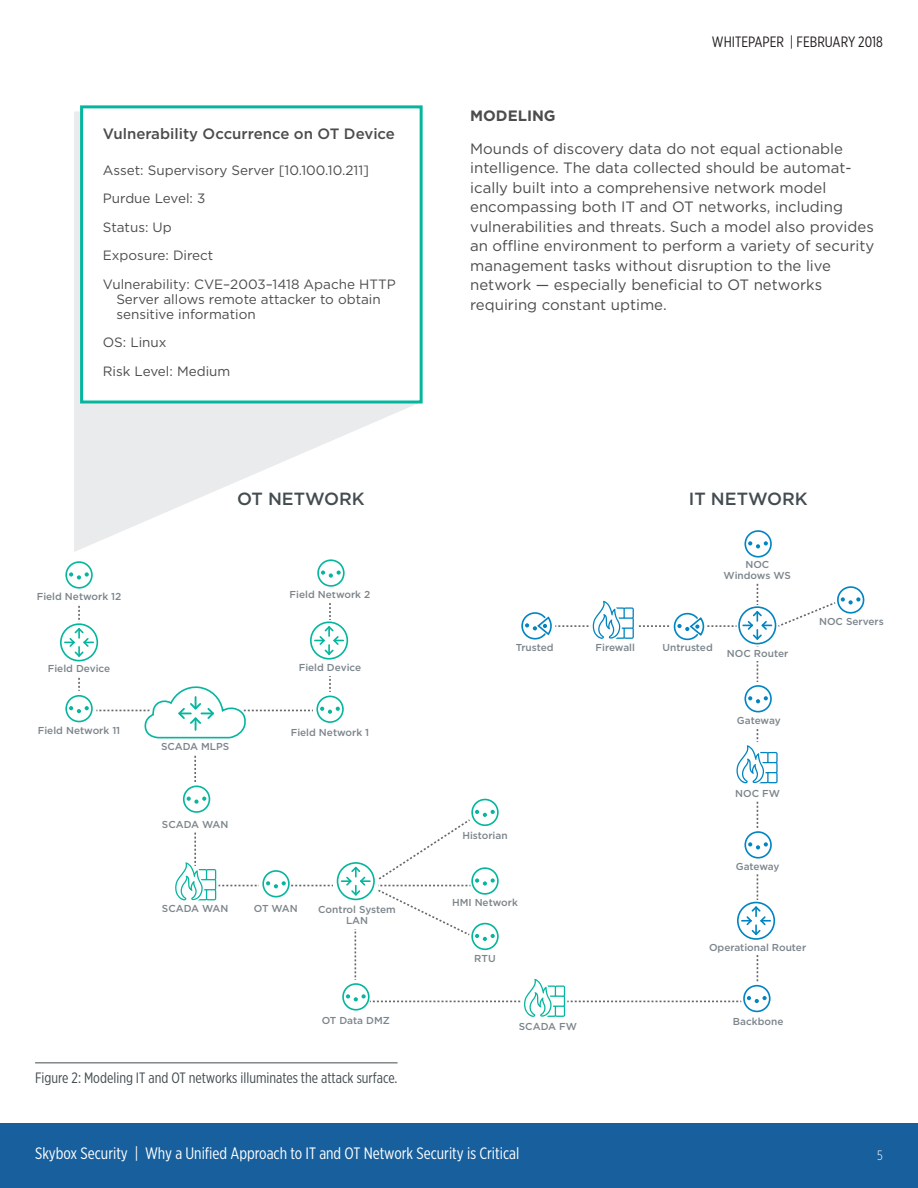
<style>
.page{position:relative;width:918px;height:1188px;background:#fff}
.page>*{position:absolute;margin:0;border:0;box-sizing:border-box;transform-origin:0 0}
.t1{font:500 17.7px "Gotham";color:#434c50}
.t2{font:16.5px "Gotham X Narrow";color:#fff}
.Skybox_Paragraph_Bod{font:15px/19.5px "Gotham";color:#4b4c4d}
.Chart_Heading{font:15px "Gotham X Narrow";color:#434c50}
.Footnote{font:500 15px "Gotham";color:#4b4c4d}
.t3{font:15px "Gotham X Narrow";color:#231f20}
.White_Paper_Header_T{font:700 15px "Gotham";color:#4b4c4d}
.Footnote-2{font:13.5px/15px "Gotham";color:#4b4c4d}
.t4{font:300 13.5px "Gotham X Narrow";color:#fff}
.t5{font:500 10.05px/11.4px "Gotham";color:#7c858c;text-align:center}
</style>
<div class="page">
<div style="left:0;top:1123px;width:918px;height:65px;background:#175f9d"></div>
<svg style="left:74px;top:111px;width:342px;height:441px;fill:#e9ebec"></svg>
<div style="left:80px;top:105px;width:343px;height:299px;background:#fff;border:3px solid #05b69f"></div>
<hr style="left:35px;top:1063px;width:363px;height:1px;background:#434c50">
<div style="left:65px;top:561px;width:28px;height:28px;border:2px solid #05b69f;border-radius:50%"></div>
<div style="left:60px;top:623px;width:38px;height:38px;border:2px solid #05b69f;border-radius:50%"></div>
<div style="left:744px;top:530px;width:28px;height:28px;border:2px solid #0084c2;border-radius:50%"></div>
<svg style="left:748px;top:541px;width:20px;height:7px"></svg>
<div style="left:317px;top:559px;width:28px;height:28px;border:2px solid #05b69f;border-radius:50%"></div>
<div style="left:837px;top:586px;width:27px;height:28px;border:2px solid #0084c2;border-radius:50%"></div>
<svg style="left:841px;top:597px;width:19px;height:8px"></svg>
<svg style="left:65px;top:571px;width:770px;height:446px"></svg>
<div style="left:705px;top:787px;width:106px;height:14px;background:#fff"></div>
<p class="Footnote" style="left:103px;top:124px;width:294px">Vulnerability Occurrence on OT Device</p>
<p class="Footnote-2" style="left:103px;top:162px;width:268px">Asset: Supervisory Server [10.100.10.211]</p>
<p class="Footnote-2" style="left:103px;top:190px;width:104px">Purdue Level: 3</p>
<p class="Footnote-2" style="left:103px;top:219px;width:70px">Status: Up</p>
<p class="Footnote-2" style="left:103px;top:247px;width:112px">Exposure: Direct</p>
<p class="Footnote-2" style="left:116px;top:276px;width:281px;text-indent:-14px">Vulnerability: CVE–2003–1418 Apache HTTP<br>Server allows remote attacker to obtain sensitive information</p>
<p class="Footnote-2" style="left:103px;top:334px;width:65px">OS: Linux</p>
<p class="Footnote-2" style="left:103px;top:363px;width:129px">Risk Level: Medium</p>
<p class="t3" style="left:712px;top:33px;width:172px">WHITEPAPER | FEBRUARY 2018</p>
<p class="White_Paper_Header_T" style="left:470px;top:105px;width:87px">MODELING</p>
<p class="Skybox_Paragraph_Bod" style="left:470px;top:138px;width:406px">Mounds of discovery data do not equal actionable intelligence. The data collected should be automat&shy;ically built into a comprehensive network model encompassing both IT and OT networks, including vulnerabilities and threats. Such a model also provides an offline environment to perform a variety of security management tasks without disruption to the live network — especially beneficial to OT networks requiring constant uptime.</p>
<p class="t1" style="left:237px;top:487px;width:129px">OT NETWORK</p>
<p class="t1" style="left:689px;top:487px;width:120px">IT NETWORK</p>
<p class="t5" style="left:37px;top:591px;width:86px">Field Network 12</p>
<p class="t5" style="left:290px;top:589px;width:82px">Field Network 2</p>
<p class="t5" style="left:48px;top:663px;width:64px">Field Device</p>
<p class="t5" style="left:299px;top:662px;width:64px">Field Device</p>
<p class="t5" style="left:38px;top:725px;width:84px">Field Network 11</p>
<p class="t5" style="left:291px;top:726px;width:80px">Field Network 1</p>
<p class="t5" style="left:161px;top:741px;width:70px">SCADA MLPS</p>
<p class="t5" style="left:162px;top:819px;width:68px">SCADA WAN</p>
<p class="t5" style="left:162px;top:903px;width:68px">SCADA WAN</p>
<p class="t5" style="left:254px;top:903px;width:45px">OT WAN</p>
<p class="t5" style="left:318px;top:903px;width:79px">Control System<br>LAN</p>
<p class="t5" style="left:322px;top:1015px;width:70px">OT Data DMZ</p>
<p class="Chart_Heading" style="left:35px;top:1069px;width:364px">Figure 2: Modeling IT and OT networks illuminates the attack surface.</p>
<p class="t5" style="left:724px;top:559px;width:69px">NOC<br>Windows WS</p>
<p class="t5" style="left:516px;top:642px;width:39px">Trusted</p>
<p class="t5" style="left:596px;top:642px;width:41px">Firewall</p>
<p class="t5" style="left:663px;top:642px;width:52px">Untrusted</p>
<p class="t5" style="left:727px;top:648px;width:63px">NOC Router</p>
<p class="t5" style="left:737px;top:714px;width:45px">Gateway</p>
<p class="t5" style="left:819px;top:616px;width:66px">NOC Servers</p>
<p class="t5" style="left:462px;top:830px;width:47px">Historian</p>
<p class="t5" style="left:452px;top:897px;width:67px">HMI Network</p>
<p class="t5" style="left:474px;top:953px;width:23px">RTU</p>
<p class="t5" style="left:519px;top:1020px;width:60px">SCADA FW</p>
<p class="t5" style="left:735px;top:788px;width:46px">NOC FW</p>
<p class="t5" style="left:736px;top:860px;width:45px">Gateway</p>
<p class="t5" style="left:709px;top:942px;width:99px">Operational Router</p>
<p class="t5" style="left:733px;top:1015px;width:52px">Backbone</p>
<p class="t2" style="left:35px;top:1143px;width:486px">Skybox Security | Why a Unified Approach to IT and OT Network Security is Critical</p>
<p class="t4" style="left:877px;top:1147px;width:7px">5</p>
</div>
